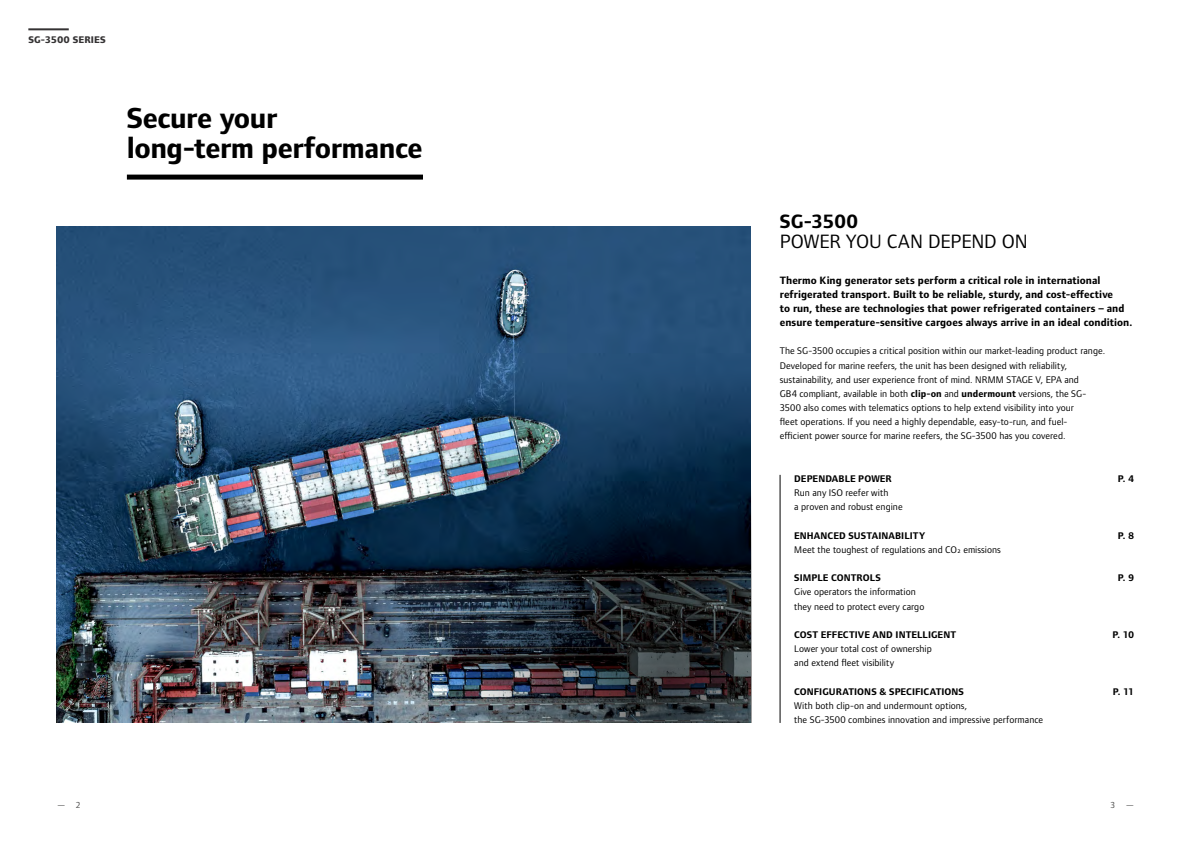
<style>
.page{position:relative;width:1191px;height:842px;background:#fff}
.page>*{position:absolute;margin:0;border:0;box-sizing:border-box;transform-origin:0 0}
.t1{font:700 30px/30px "Foundry Form Sans";letter-spacing:-.015em;color:#000}
.t2{font:20px "Foundry Form Sans";letter-spacing:-.005em;color:#000}
.t3{font:700 20px "Foundry Form Sans";letter-spacing:-.015em;color:#000}
.t4{font:700 11px/14.2px "Foundry Form Sans";letter-spacing:.005em;color:#000}
.t5{font:10px/14.2px "Foundry Form Sans";letter-spacing:.005em;color:#000}
.t6{font:700 10px "Foundry Form Sans";letter-spacing:.01em;color:#000}
.t7{font:800 10px "Foundry Form Sans";letter-spacing:.005em;color:#343233}
.t8{font:9px "Foundry Form Sans";color:#4a4a49}
.s1{font-weight:700}
</style>
<div class="page">
<hr style="left:28px;top:28px;width:41px;height:2px;background:#343233">
<img style="left:57px;top:227px;width:694px;height:496px">
<div style="left:127px;top:175px;width:296px;height:5px;background:#000"></div>
<hr style="left:780px;top:475px;width:1px;height:248px;background:#000">
<svg style="left:449px;top:467px;width:302px;height:256px;background:#1d2a38"></svg>
<p class="t7" style="left:28px;top:34px;width:79px">SG-3500 SERIES</p>
<h1 class="t1" style="left:127px;top:103px;width:297px">Secure your<br>long-term performance</h1>
<h2 class="t3" style="left:780px;top:209px;width:80px">SG-3500</h2>
<h2 class="t2" style="left:780px;top:229px;width:250px">POWER YOU CAN DEPEND ON</h2>
<p class="t4" style="left:780px;top:273px;width:354px">Thermo King generator sets perform a critical role in international refrigerated transport. Built to be reliable, sturdy, and cost-effective<br>to run, these are technologies that power refrigerated containers – and ensure temperature-sensitive cargoes always arrive in an ideal condition.</p>
<p class="t5" style="left:780px;top:344px;width:327px">The SG-3500 occupies a critical position within our market-leading product range.<br>Developed for marine reefers, the unit has been designed with reliability, sustainability, and user experience front of mind. NRMM STAGE V, EPA and<br>GB4 compliant, available in both <span class="s1">clip-on</span> and <span class="s1">undermount</span> versions, the SG-3500 also comes with telematics options to help extend visibility into your<br>fleet operations. If you need a highly dependable, easy-to-run, and fuel-<br>efficient power source for marine reefers, the SG-3500 has you covered.</p>
<p class="t6" style="left:794px;top:473px;width:99px">DEPENDABLE POWER</p>
<p class="t6" style="left:1117px;top:473px;width:18px">P. 4</p>
<p class="t5" style="left:794px;top:486px;width:110px">Run any ISO reefer with<br>a proven and robust engine</p>
<p class="t6" style="left:794px;top:529px;width:132px">ENHANCED SUSTAINABILITY</p>
<p class="t6" style="left:1117px;top:529px;width:18px">P. 8</p>
<p class="t5" style="left:794px;top:542px;width:208px">Meet the toughest of regulations and CO² emissions</p>
<p class="t6" style="left:794px;top:572px;width:88px">SIMPLE CONTROLS</p>
<p class="t6" style="left:1117px;top:572px;width:18px">P. 9</p>
<p class="t5" style="left:794px;top:585px;width:132px">Give operators the information they need to protect every cargo</p>
<p class="t6" style="left:794px;top:629px;width:163px">COST EFFECTIVE AND INTELLIGENT</p>
<p class="t6" style="left:1112px;top:629px;width:23px">P. 10</p>
<p class="t5" style="left:794px;top:642px;width:139px">Lower your total cost of ownership and extend fleet visibility</p>
<p class="t6" style="left:794px;top:685px;width:171px">CONFIGURATIONS &amp; SPECIFICATIONS</p>
<p class="t6" style="left:1112px;top:685px;width:23px">P. 11</p>
<p class="t5" style="left:794px;top:698px;width:250px">With both clip-on and undermount options,<br>the SG-3500 combines innovation and impressive performance</p>
<p class="t8" style="left:57px;top:800px;width:25px">— 2</p>
<p class="t8" style="left:1110px;top:800px;width:25px">3 —</p>
</div>
